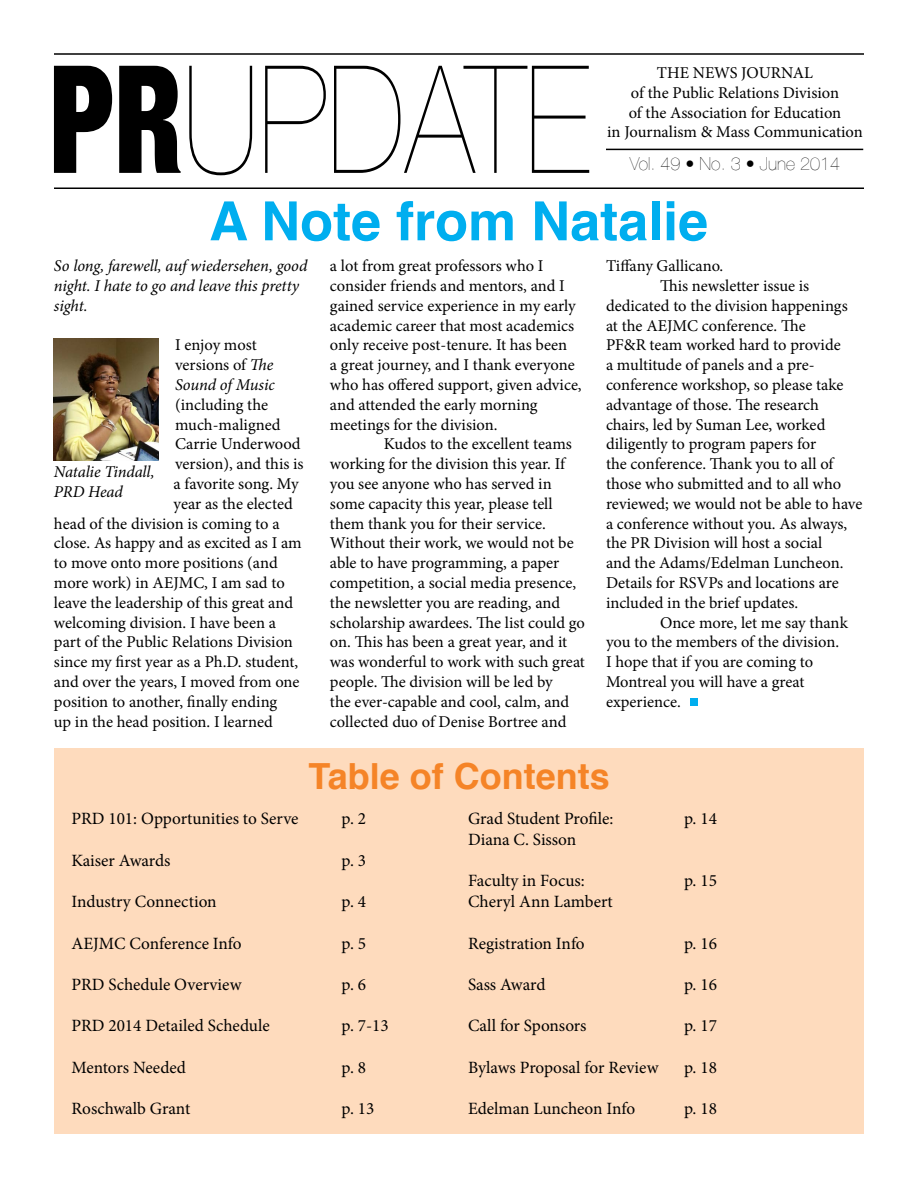
<style>
.page{position:relative;width:918px;height:1188px;background:#fff}
.page>*{position:absolute;margin:0;border:0;box-sizing:border-box;transform-origin:0 0}
.t1{font:200 150px "Helvetica Neue";color:#000;scale:.8 1}
.t2{font:700 54px "Helvetica";color:#00aeef}
.t3{font:700 36px "Helvetica";color:#f58427}
.t4{font:200 18px "Helvetica Neue";color:#000}
.t5{font:17.25px "Minion Pro";color:#000}
.t6{font:16.5px/19.8px "Minion Pro";letter-spacing:-.005em;color:#000}
.t7{font:italic 16.5px/19.8px "Minion Pro";letter-spacing:-.005em;color:#000}
.s1{font-weight:900;font-stretch:condensed}
.s2{font-style:italic}
</style>
<div class="page">
<div style="left:54px;top:749px;width:809px;height:385px;background:#fedbbd"></div>
<hr style="left:54px;top:53px;width:810px;height:2px;background:#000">
<hr style="left:54px;top:188px;width:810px;height:1px;background:#000">
<hr style="left:606px;top:149px;width:257px;height:1px;background:#000">
<img style="left:54px;top:338px;width:105px;height:122px">
<div style="left:690px;top:699px;width:8px;height:7px;background:#00aeef"></div>
<h1 class="t1" style="left:49px;top:3px;width:677px"><span class="s1">PR</span>UPDATE</h1>
<p class="t6" style="left:607px;top:63px;width:257px;text-align:center">THE NEWS JOURNAL<br>of the Public Relations Division<br>of the Association for Education<br>in Journalism &amp; Mass Communication</p>
<p class="t4" style="left:630px;top:149px;width:212px">Vol. 49 • No. 3 • June 2014</p>
<h2 class="t2" style="left:209px;top:178px;width:501px">A Note from Natalie</h2>
<p class="t7" style="left:54px;top:256px;width:255px">So long, farewell, auf wiedersehen, good night. I hate to go and leave this pretty sight.</p>
<p class="t6" style="left:175px;top:335px;width:101px">I enjoy most versions of <span class="s2">The<br>Sound of Music</span></p>
<p class="t6" style="left:175px;top:395px;width:95px">(including the</p>
<p class="t6" style="left:175px;top:415px;width:107px">much-maligned</p>
<p class="t6" style="left:175px;top:434px;width:127px">Carrie Underwood</p>
<p class="t6" style="left:175px;top:454px;width:130px">version), and this is</p>
<p class="t6" style="left:174px;top:474px;width:127px">a favorite song. My</p>
<p class="t6" style="left:174px;top:494px;width:121px">year as the elected</p>
<p class="t6" style="left:54px;top:514px;width:227px">head of the division is coming to a</p>
<p class="t6" style="left:54px;top:533px;width:249px">close. As happy and as excited as I am</p>
<p class="t6" style="left:54px;top:553px;width:225px">to move onto more positions (and</p>
<p class="t6" style="left:54px;top:573px;width:232px">more work) in AEJMC, I am sad to</p>
<p class="t6" style="left:54px;top:593px;width:241px">leave the leadership of this great and</p>
<p class="t6" style="left:54px;top:613px;width:224px">welcoming division. I have been a</p>
<p class="t6" style="left:54px;top:632px;width:240px">part of the Public Relations Division</p>
<p class="t6" style="left:54px;top:652px;width:246px">since my first year as a Ph.D. student,</p>
<p class="t6" style="left:54px;top:672px;width:247px">and over the years, I moved from one</p>
<p class="t6" style="left:54px;top:692px;width:225px">position to another, finally ending</p>
<p class="t6" style="left:54px;top:712px;width:220px">up in the head position. I learned</p>
<p class="t7" style="left:54px;top:462px;width:102px">Natalie Tindall,<br>PRD Head</p>
<p class="t6" style="left:330px;top:256px;width:253px">a lot from great professors who I consider friends and mentors, and I gained service experience in my early academic career that most academics only receive post-tenure. It has been<br>a great journey, and I thank everyone who has offered support, given advice, and attended the early morning meetings for the division.</p>
<p class="t6" style="left:330px;top:434px;width:257px;text-indent:54px">Kudos to the excellent teams working for the division this year. If you see anyone who has served in some capacity this year, please tell them thank you for their service.<br>Without their work, we would not be able to have programming, a paper competition, a social media presence, the newsletter you are reading, and scholarship awardees. The list could go on. This has been a great year, and it was wonderful to work with such great people. The division will be led by<br>the ever-capable and cool, calm, and collected duo of Denise Bortree and</p>
<p class="t6" style="left:606px;top:256px;width:119px">Tiffany Gallicano.</p>
<p class="t6" style="left:660px;top:276px;width:151px">This newsletter issue is</p>
<p class="t6" style="left:606px;top:296px;width:243px">dedicated to the division happenings</p>
<p class="t6" style="left:606px;top:316px;width:201px">at the AEJMC conference. The</p>
<p class="t6" style="left:606px;top:335px;width:236px">PF&amp;R team worked hard to provide</p>
<p class="t6" style="left:606px;top:355px;width:210px">a multitude of panels and a pre-</p>
<p class="t6" style="left:606px;top:375px;width:239px">conference workshop, so please take</p>
<p class="t6" style="left:606px;top:395px;width:214px">advantage of those. The research</p>
<p class="t6" style="left:606px;top:415px;width:221px">chairs, led by Suman Lee, worked</p>
<p class="t6" style="left:606px;top:434px;width:212px">diligently to program papers for</p>
<p class="t6" style="left:606px;top:454px;width:229px">the conference. Thank you to all of</p>
<p class="t6" style="left:606px;top:474px;width:237px">those who submitted and to all who</p>
<p class="t6" style="left:606px;top:494px;width:258px">reviewed; we would not be able to have</p>
<p class="t6" style="left:606px;top:514px;width:243px">a conference without you. As always,</p>
<p class="t6" style="left:606px;top:533px;width:218px">the PR Division will host a social</p>
<p class="t6" style="left:606px;top:553px;width:239px">and the Adams/Edelman Luncheon.</p>
<p class="t6" style="left:606px;top:573px;width:234px">Details for RSVPs and locations are</p>
<p class="t6" style="left:606px;top:593px;width:194px">included in the brief updates.</p>
<p class="t6" style="left:660px;top:613px;width:189px">Once more, let me say thank</p>
<p class="t6" style="left:606px;top:632px;width:235px">you to the members of the division.</p>
<p class="t6" style="left:606px;top:652px;width:209px">I hope that if you are coming to</p>
<p class="t6" style="left:606px;top:672px;width:200px">Montreal you will have a great</p>
<p class="t6" style="left:606px;top:692px;width:76px">experience.</p>
<h3 class="t3" style="left:309px;top:747px;width:303px">Table of Contents</h3>
<p class="t5" style="left:71px;top:807px;width:229px">PRD 101: Opportunities to Serve</p>
<p class="t5" style="left:341px;top:807px;width:26px">p. 2</p>
<p class="t5" style="left:71px;top:849px;width:101px">Kaiser Awards</p>
<p class="t5" style="left:341px;top:849px;width:26px">p. 3</p>
<p class="t5" style="left:71px;top:890px;width:147px">Industry Connection</p>
<p class="t5" style="left:341px;top:890px;width:26px">p. 4</p>
<p class="t5" style="left:71px;top:931px;width:172px">AEJMC Conference Info</p>
<p class="t5" style="left:341px;top:931px;width:26px">p. 5</p>
<p class="t5" style="left:71px;top:973px;width:172px">PRD Schedule Overview</p>
<p class="t5" style="left:341px;top:973px;width:26px">p. 6</p>
<p class="t5" style="left:71px;top:1014px;width:200px">PRD 2014 Detailed Schedule</p>
<p class="t5" style="left:341px;top:1014px;width:49px">p. 7-13</p>
<p class="t5" style="left:71px;top:1056px;width:116px">Mentors Needed</p>
<p class="t5" style="left:341px;top:1056px;width:26px">p. 8</p>
<p class="t5" style="left:71px;top:1097px;width:120px">Roschwalb Grant</p>
<p class="t5" style="left:341px;top:1097px;width:34px">p. 13</p>
<p class="t5" style="left:468px;top:807px;width:147px">Grad Student Profile:</p>
<p class="t5" style="left:684px;top:807px;width:34px">p. 14</p>
<p class="t5" style="left:468px;top:828px;width:110px">Diana C. Sisson</p>
<p class="t5" style="left:468px;top:869px;width:118px">Faculty in Focus:</p>
<p class="t5" style="left:684px;top:869px;width:34px">p. 15</p>
<p class="t5" style="left:468px;top:890px;width:146px">Cheryl Ann Lambert</p>
<p class="t5" style="left:468px;top:931px;width:118px">Registration Info</p>
<p class="t5" style="left:684px;top:931px;width:34px">p. 16</p>
<p class="t5" style="left:468px;top:973px;width:79px">Sass Award</p>
<p class="t5" style="left:684px;top:973px;width:34px">p. 16</p>
<p class="t5" style="left:468px;top:1014px;width:120px">Call for Sponsors</p>
<p class="t5" style="left:684px;top:1014px;width:34px">p. 17</p>
<p class="t5" style="left:468px;top:1056px;width:192px">Bylaws Proposal for Review</p>
<p class="t5" style="left:684px;top:1056px;width:34px">p. 18</p>
<p class="t5" style="left:468px;top:1097px;width:169px">Edelman Luncheon Info</p>
<p class="t5" style="left:684px;top:1097px;width:34px">p. 18</p>
</div>
